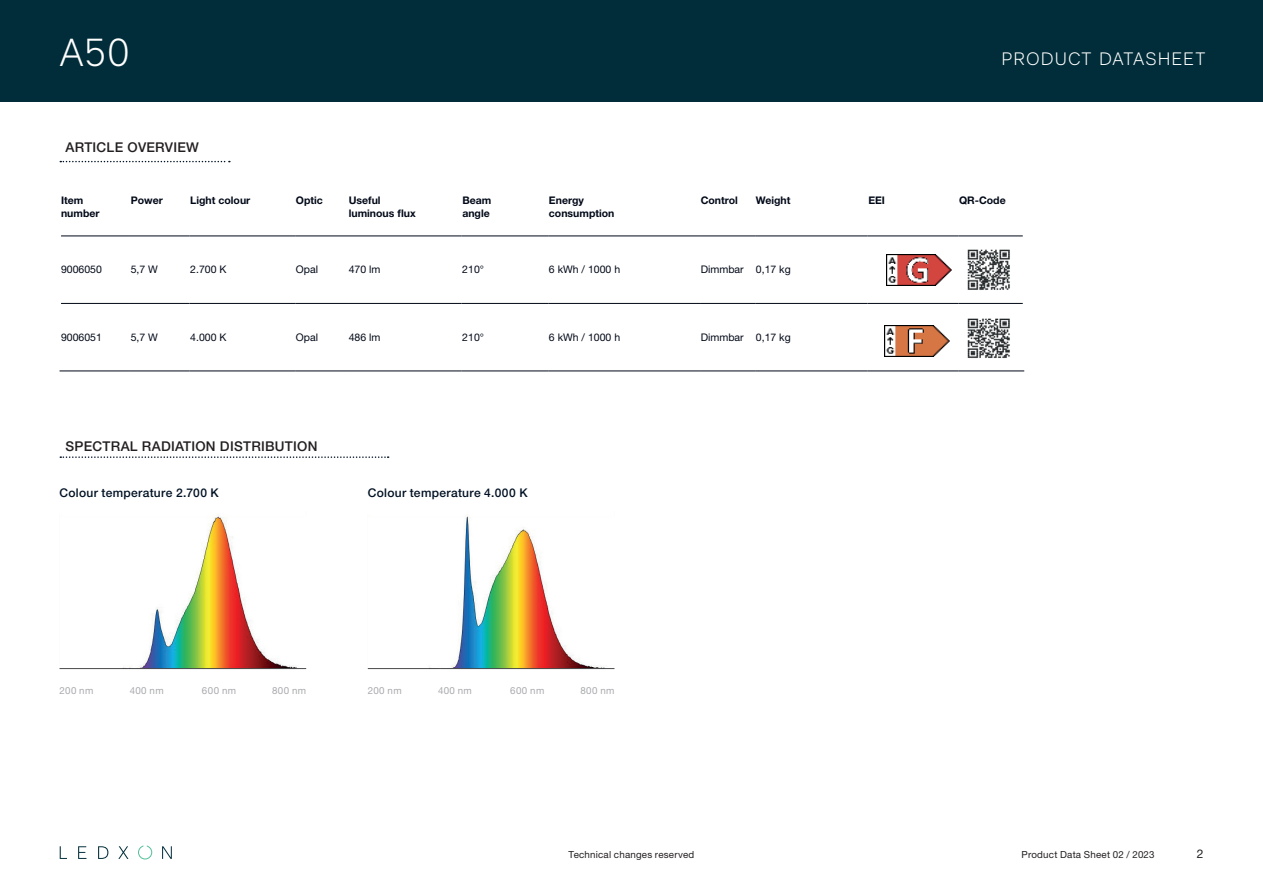
<style>
.page{position:relative;width:1263px;height:893px;background:#fff}
.page>*{position:absolute;margin:0;border:0;box-sizing:border-box;transform-origin:0 0}
.t1{font:300 39px "RM Neue";color:#fff}
.t2{font:300 18px "RM Neue";letter-spacing:.05em;color:#fff}
.t3{font:500 13.5px "Helvetica Neue LT Std";letter-spacing:.02em;color:#231f20}
.t4{font:500 12px "Helvetica Neue LT Std";letter-spacing:.025em;color:#001123}
.t5{font:12px "Helvetica Neue LT Std";color:#231f20}
.t6{font:10.5px "Helvetica Neue LT Std";color:#000817}
.t7{font:700 10.5px/12.6px "Helvetica Neue LT Std";color:#000817}
.t8{font:9.75px "Helvetica Neue LT Std";letter-spacing:.02em;color:#231f20}
.t9{font:9.75px "Helvetica Neue LT Std";letter-spacing:.035em;color:#a8a9ad}
</style>
<div class="page">
<div style="left:0;top:0;width:1263px;height:102px;background:#002d39"></div>
<svg style="left:60px;top:846px;width:7px;height:13px"></svg>
<svg style="left:78px;top:846px;width:8px;height:13px"></svg>
<svg style="left:98px;top:846px;width:10px;height:13px"></svg>
<svg style="left:118px;top:846px;width:10px;height:13px"></svg>
<svg style="left:162px;top:846px;width:10px;height:13px"></svg>
<svg style="left:138px;top:845px;width:14px;height:14px"></svg>
<svg style="left:60px;top:161px;width:170px;height:1px"></svg>
<hr style="left:61px;top:236px;width:69px;height:1px;background:#000817">
<hr style="left:130px;top:236px;width:60px;height:1px;background:#000817">
<hr style="left:190px;top:236px;width:105px;height:1px;background:#000817">
<hr style="left:295px;top:236px;width:53px;height:1px;background:#000817">
<hr style="left:348px;top:236px;width:114px;height:1px;background:#000817">
<hr style="left:462px;top:236px;width:86px;height:1px;background:#000817">
<hr style="left:548px;top:236px;width:152px;height:1px;background:#000817">
<hr style="left:700px;top:236px;width:55px;height:1px;background:#000817">
<hr style="left:755px;top:236px;width:113px;height:1px;background:#000817">
<hr style="left:868px;top:236px;width:90px;height:1px;background:#000817">
<hr style="left:958px;top:236px;width:65px;height:1px;background:#000817">
<hr style="left:61px;top:303px;width:69px;height:1px;background:#000817">
<hr style="left:130px;top:303px;width:60px;height:1px;background:#000817">
<hr style="left:190px;top:303px;width:105px;height:1px;background:#000817">
<hr style="left:295px;top:303px;width:53px;height:1px;background:#000817">
<hr style="left:348px;top:303px;width:114px;height:1px;background:#000817">
<hr style="left:462px;top:303px;width:86px;height:1px;background:#000817">
<hr style="left:548px;top:303px;width:152px;height:1px;background:#000817">
<hr style="left:700px;top:303px;width:55px;height:1px;background:#000817">
<hr style="left:755px;top:303px;width:113px;height:1px;background:#000817">
<hr style="left:868px;top:303px;width:90px;height:1px;background:#000817">
<hr style="left:958px;top:303px;width:65px;height:1px;background:#000817">
<hr style="left:60px;top:371px;width:70px;height:1px;background:#000817">
<hr style="left:130px;top:371px;width:60px;height:1px;background:#000817">
<hr style="left:190px;top:371px;width:105px;height:1px;background:#000817">
<hr style="left:295px;top:371px;width:53px;height:1px;background:#000817">
<hr style="left:348px;top:371px;width:114px;height:1px;background:#000817">
<hr style="left:462px;top:371px;width:86px;height:1px;background:#000817">
<hr style="left:548px;top:371px;width:152px;height:1px;background:#000817">
<hr style="left:700px;top:371px;width:55px;height:1px;background:#000817">
<hr style="left:755px;top:371px;width:113px;height:1px;background:#000817">
<hr style="left:868px;top:371px;width:90px;height:1px;background:#000817">
<hr style="left:958px;top:371px;width:66px;height:1px;background:#000817">
<svg style="left:60px;top:456px;width:329px;height:2px"></svg>
<img style="left:123px;top:516px;width:174px;height:152px">
<img style="left:429px;top:516px;width:176px;height:152px">
<hr style="left:60px;top:668px;width:246px;height:1px;background:#4b4c4d">
<hr style="left:368px;top:668px;width:246px;height:1px;background:#4b4c4d">
<img style="left:967px;top:249px;width:43px;height:41px">
<img style="left:967px;top:318px;width:43px;height:41px">
<img style="left:885px;top:325px;width:65px;height:31px">
<img style="left:886px;top:254px;width:65px;height:32px">
<h1 class="t1" style="left:60px;top:29px;width:72px">A50</h1>
<p class="t3" style="left:66px;top:139px;width:135px">ARTICLE OVERVIEW</p>
<h2 class="t2" style="left:1002px;top:48px;width:205px">PRODUCT DATASHEET</h2>
<p class="t7" style="left:61px;top:194px;width:40px">Item number</p>
<p class="t7" style="left:131px;top:194px;width:34px">Power</p>
<p class="t7" style="left:190px;top:194px;width:62px">Light colour</p>
<p class="t7" style="left:296px;top:194px;width:29px">Optic</p>
<p class="t7" style="left:349px;top:194px;width:68px">Useful luminous flux</p>
<p class="t7" style="left:462px;top:194px;width:30px">Beam angle</p>
<p class="t7" style="left:549px;top:194px;width:67px">Energy consumption</p>
<p class="t7" style="left:701px;top:194px;width:39px">Control</p>
<p class="t7" style="left:756px;top:194px;width:36px">Weight</p>
<p class="t7" style="left:868px;top:194px;width:18px">EEI</p>
<p class="t7" style="left:959px;top:194px;width:48px">QR-Code</p>
<p class="t6" style="left:61px;top:263px;width:42px">9006050</p>
<p class="t6" style="left:131px;top:263px;width:29px">5,7 W</p>
<p class="t6" style="left:190px;top:263px;width:38px">2.700 K</p>
<p class="t6" style="left:296px;top:263px;width:24px">Opal</p>
<p class="t6" style="left:349px;top:263px;width:33px">470 lm</p>
<p class="t6" style="left:462px;top:263px;width:23px">210°</p>
<p class="t6" style="left:549px;top:263px;width:73px">6 kWh / 1000 h</p>
<p class="t6" style="left:701px;top:263px;width:91px">Dimmbar 0,17 kg</p>
<p class="t6" style="left:61px;top:331px;width:42px">9006051</p>
<p class="t6" style="left:131px;top:331px;width:29px">5,7 W</p>
<p class="t6" style="left:190px;top:331px;width:38px">4.000 K</p>
<p class="t6" style="left:296px;top:331px;width:24px">Opal</p>
<p class="t6" style="left:349px;top:331px;width:33px">486 lm</p>
<p class="t6" style="left:462px;top:331px;width:23px">210°</p>
<p class="t6" style="left:549px;top:331px;width:73px">6 kWh / 1000 h</p>
<p class="t6" style="left:701px;top:331px;width:91px">Dimmbar 0,17 kg</p>
<p class="t3" style="left:66px;top:438px;width:253px">SPECTRAL RADIATION DISTRIBUTION</p>
<p class="t4" style="left:60px;top:485px;width:161px">Colour temperature 2.700 K</p>
<p class="t4" style="left:368px;top:485px;width:161px">Colour temperature 4.000 K</p>
<p class="t9" style="left:60px;top:685px;width:35px">200 nm</p>
<p class="t9" style="left:130px;top:685px;width:35px">400 nm</p>
<p class="t9" style="left:202px;top:685px;width:36px">600 nm</p>
<p class="t9" style="left:272px;top:685px;width:36px">800 nm</p>
<p class="t9" style="left:368px;top:685px;width:35px">200 nm</p>
<p class="t9" style="left:438px;top:685px;width:35px">400 nm</p>
<p class="t9" style="left:510px;top:685px;width:36px">600 nm</p>
<p class="t9" style="left:580px;top:685px;width:36px">800 nm</p>
<p class="t8" style="left:569px;top:848px;width:127px">Technical changes reserved</p>
<p class="t8" style="left:1022px;top:848px;width:134px">Product Data Sheet 02 / 2023</p>
<p class="t5" style="left:1197px;top:846px;width:8px">2</p>
</div>
